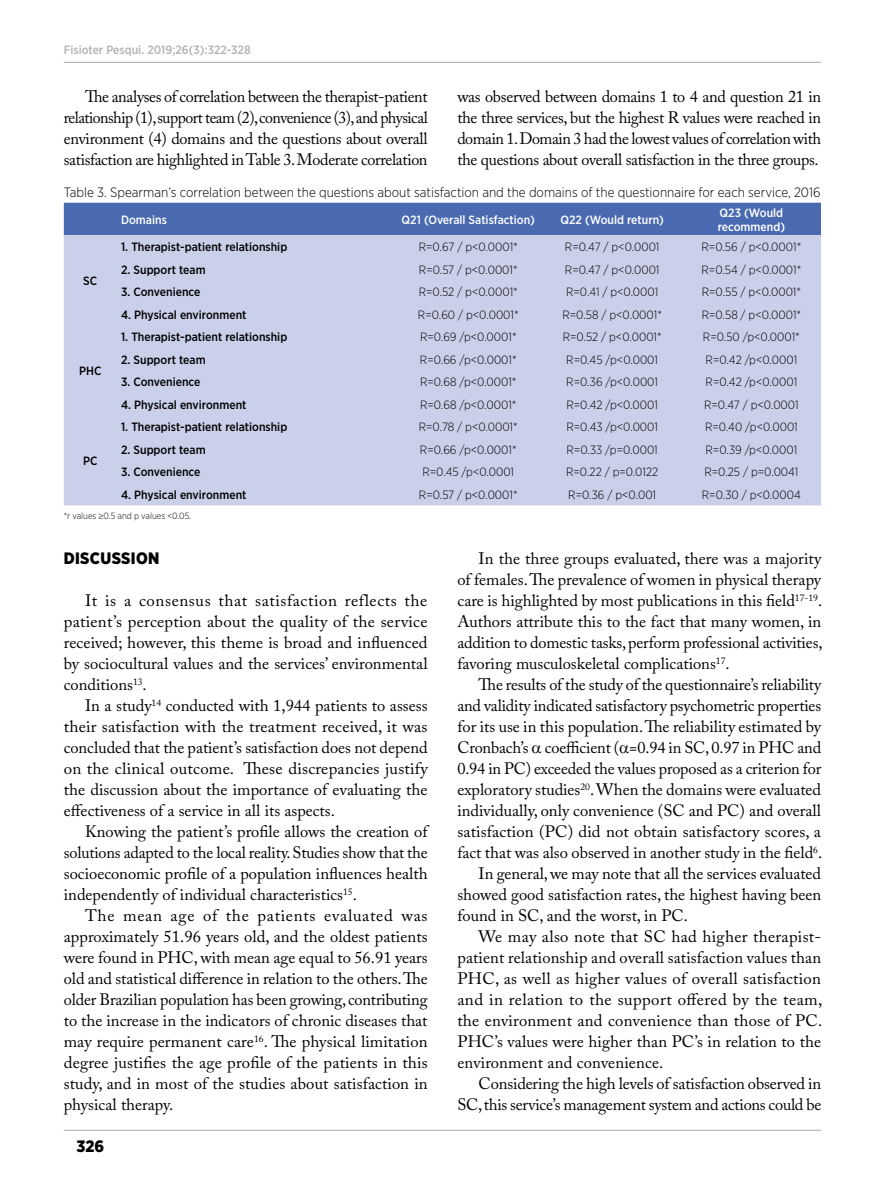
<style>
.page{position:relative;width:885px;height:1187px;background:#fff}
.page>*{position:absolute;margin:0;border:0;box-sizing:border-box;transform-origin:0 0}
.t1{font:16.5px/21px "Adobe Caslon Pro";color:#000;text-align:justify}
.t2{font:16.5px "Adobe Caslon Pro";letter-spacing:.025em;color:#000}
.t3{font:16.5px "Adobe Caslon Pro";letter-spacing:.02em;color:#000}
.t4{font:900 16.5px "Gotham Narrow";letter-spacing:.02em;color:#000}
.t5{font:300 13.5px "Gotham Narrow";color:#000}
.t6{font:300 12px "Gotham Narrow";color:#000}
.t7{font:500 12px "Gotham Narrow";color:#000}
.t8{font:500 12px/14.4px "Gotham Narrow";color:#fff}
.t9{font:500 12px "Gotham Narrow";color:#b3b2b2}
.t10{font:300 9px "Gotham Narrow";color:#000}
</style>
<div class="page">
<hr style="left:64px;top:62px;width:757px;height:1px;background:#b3b2b2">
<hr style="left:64px;top:1129px;width:757px;height:1px;background:#b3b2b2">
<div style="left:64px;top:203px;width:756px;height:32px;background:#496ab1"></div>
<div style="left:64px;top:235px;width:756px;height:270px;background:#cbd0ea"></div>
<p class="t9" style="left:64px;top:42px;width:188px">Fisioter Pesqui. 2019;26(3):322-328</p>
<p class="t1" style="left:64px;top:86px;width:365px;text-indent:21px">The analyses of correlation between the therapist-patient relationship (1), support team (2), convenience (3), and physical environment (4) domains and the questions about overall satisfaction are highlighted in Table 3. Moderate correlation</p>
<p class="t1" style="left:457px;top:86px;width:365px">was observed between domains 1 to 4 and question 21 in the three services, but the highest R values were reached in domain 1. Domain 3 had the lowest values of correlation with the questions about overall satisfaction in the three groups.</p>
<p class="t5" style="left:64px;top:184px;width:758px">Table 3. Spearman’s correlation between the questions about satisfaction and the domains of the questionnaire for each service, 2016</p>
<p class="t8" style="left:121px;top:212px;width:47px">Domains</p>
<p class="t8" style="left:401px;top:212px;width:135px">Q21 (Overall Satisfaction)</p>
<p class="t8" style="left:560px;top:212px;width:105px">Q22 (Would return)</p>
<p class="t8" style="left:717px;top:205px;width:69px">Q23 (Would recommend)</p>
<p class="t7" style="left:83px;top:273px;width:15px">SC</p>
<p class="t7" style="left:79px;top:363px;width:24px">PHC</p>
<p class="t7" style="left:121px;top:239px;width:168px">1. Therapist-patient relationship</p>
<p class="t6" style="left:418px;top:240px;width:101px">R=0.67 / p&lt;0.0001*</p>
<p class="t6" style="left:565px;top:240px;width:96px">R=0.47 / p&lt;0.0001</p>
<p class="t6" style="left:701px;top:240px;width:101px">R=0.56 / p&lt;0.0001*</p>
<p class="t7" style="left:121px;top:262px;width:86px">2. Support team</p>
<p class="t6" style="left:419px;top:262px;width:100px">R=0.57 / p&lt;0.0001*</p>
<p class="t6" style="left:565px;top:262px;width:96px">R=0.47 / p&lt;0.0001</p>
<p class="t6" style="left:701px;top:262px;width:101px">R=0.54 / p&lt;0.0001*</p>
<p class="t7" style="left:121px;top:284px;width:81px">3. Convenience</p>
<p class="t6" style="left:418px;top:285px;width:100px">R=0.52 / p&lt;0.0001*</p>
<p class="t6" style="left:566px;top:285px;width:94px">R=0.41 / p&lt;0.0001</p>
<p class="t6" style="left:701px;top:285px;width:101px">R=0.55 / p&lt;0.0001*</p>
<p class="t7" style="left:121px;top:307px;width:127px">4. Physical environment</p>
<p class="t6" style="left:418px;top:307px;width:102px">R=0.60 / p&lt;0.0001*</p>
<p class="t6" style="left:562px;top:307px;width:101px">R=0.58 / p&lt;0.0001*</p>
<p class="t6" style="left:701px;top:307px;width:101px">R=0.58 / p&lt;0.0001*</p>
<p class="t7" style="left:121px;top:329px;width:168px">1. Therapist-patient relationship</p>
<p class="t6" style="left:420px;top:330px;width:98px">R=0.69 /p&lt;0.0001*</p>
<p class="t6" style="left:562px;top:330px;width:100px">R=0.52 / p&lt;0.0001*</p>
<p class="t6" style="left:702px;top:330px;width:98px">R=0.50 /p&lt;0.0001*</p>
<p class="t7" style="left:121px;top:352px;width:86px">2. Support team</p>
<p class="t6" style="left:420px;top:352px;width:98px">R=0.66 /p&lt;0.0001*</p>
<p class="t6" style="left:566px;top:352px;width:93px">R=0.45 /p&lt;0.0001</p>
<p class="t6" style="left:705px;top:352px;width:93px">R=0.42 /p&lt;0.0001</p>
<p class="t7" style="left:121px;top:374px;width:81px">3. Convenience</p>
<p class="t6" style="left:420px;top:375px;width:98px">R=0.68 /p&lt;0.0001*</p>
<p class="t6" style="left:566px;top:375px;width:93px">R=0.36 /p&lt;0.0001</p>
<p class="t6" style="left:705px;top:375px;width:93px">R=0.42 /p&lt;0.0001</p>
<p class="t7" style="left:121px;top:397px;width:127px">4. Physical environment</p>
<p class="t6" style="left:420px;top:397px;width:98px">R=0.68 /p&lt;0.0001*</p>
<p class="t6" style="left:566px;top:397px;width:93px">R=0.42 /p&lt;0.0001</p>
<p class="t6" style="left:704px;top:397px;width:96px">R=0.47 / p&lt;0.0001</p>
<p class="t7" style="left:121px;top:419px;width:168px">1. Therapist-patient relationship</p>
<p class="t6" style="left:419px;top:420px;width:100px">R=0.78 / p&lt;0.0001*</p>
<p class="t6" style="left:566px;top:420px;width:93px">R=0.43 /p&lt;0.0001</p>
<p class="t6" style="left:705px;top:420px;width:94px">R=0.40 /p&lt;0.0001</p>
<p class="t7" style="left:121px;top:442px;width:86px">2. Support team</p>
<p class="t6" style="left:420px;top:442px;width:98px">R=0.66 /p&lt;0.0001*</p>
<p class="t6" style="left:566px;top:442px;width:93px">R=0.33 /p=0.0001</p>
<p class="t6" style="left:705px;top:442px;width:93px">R=0.39 /p&lt;0.0001</p>
<p class="t7" style="left:121px;top:464px;width:81px">3. Convenience</p>
<p class="t6" style="left:422px;top:465px;width:93px">R=0.45 /p&lt;0.0001</p>
<p class="t6" style="left:566px;top:465px;width:94px">R=0.22 / p=0.0122</p>
<p class="t6" style="left:704px;top:465px;width:95px">R=0.25 / p=0.0041</p>
<p class="t7" style="left:121px;top:487px;width:127px">4. Physical environment</p>
<p class="t6" style="left:419px;top:487px;width:100px">R=0.57 / p&lt;0.0001*</p>
<p class="t6" style="left:568px;top:487px;width:89px">R=0.36 / p&lt;0.001</p>
<p class="t6" style="left:701px;top:487px;width:101px">R=0.30 / p&lt;0.0004</p>
<p class="t10" style="left:64px;top:510px;width:129px">*r values ≥0.5 and p values &lt;0.05.</p>
<p class="t4" style="left:64px;top:547px;width:97px">DISCUSSION</p>
<p class="t1" style="left:64px;top:590px;width:365px;text-indent:21px">It is a consensus that satisfaction reflects the patient’s perception about the quality of the service received; however, this theme is broad and influenced by sociocultural values and the services’ environmental conditions<sup>13</sup>.</p>
<p class="t1" style="left:64px;top:695px;width:365px;text-indent:21px">In a study<sup>14</sup> conducted with 1,944 patients to assess their satisfaction with the treatment received, it was concluded that the patient’s satisfaction does not depend on the clinical outcome. These discrepancies justify the discussion about the importance of evaluating the effectiveness of a service in all its aspects.</p>
<p class="t1" style="left:64px;top:821px;width:365px;text-indent:21px">Knowing the patient’s profile allows the creation of solutions adapted to the local reality. Studies show that the socioeconomic profile of a population influences health independently of individual characteristics<sup>15</sup>.</p>
<p class="t1" style="left:64px;top:905px;width:365px;text-indent:21px">The mean age of the patients evaluated was approximately 51.96 years old, and the oldest patients were found in PHC, with mean age equal to 56.91 years old and statistical difference in relation to the others. The older Brazilian population has been growing, contributing to the increase in the indicators of chronic diseases that may require permanent care<sup>16</sup>. The physical limitation degree justifies the age profile of the patients in this study, and in most of the studies about satisfaction in physical therapy.</p>
<p class="t7" style="left:83px;top:453px;width:16px">PC</p>
<p class="t1" style="left:457px;top:548px;width:366px;text-indent:21px">In the three groups evaluated, there was a majority of females. The prevalence of women in physical therapy care is highlighted by most publications in this field<sup>17-19</sup>.<br>Authors attribute this to the fact that many women, in addition to domestic tasks, perform professional activities, favoring musculoskeletal complications<sup>17</sup>.</p>
<p class="t1" style="left:478px;top:674px;width:344px">The results of the study of the questionnaire’s reliability</p>
<p class="t1" style="left:457px;top:695px;width:365px">and validity indicated satisfactory psychometric properties</p>
<p class="t1" style="left:457px;top:716px;width:365px">for its use in this population. The reliability estimated by</p>
<p class="t1" style="left:457px;top:737px;width:365px">Cronbach’s coefficient ( =0.94 in SC, 0.97 in PHC and</p>
<p class="t1" style="left:457px;top:758px;width:365px">0.94 in PC) exceeded the values proposed as a criterion for</p>
<p class="t1" style="left:457px;top:779px;width:365px">exploratory studies<sup>20</sup>. When the domains were evaluated</p>
<p class="t1" style="left:457px;top:800px;width:365px">individually, only convenience (SC and PC) and overall</p>
<p class="t1" style="left:457px;top:821px;width:365px">satisfaction (PC) did not obtain satisfactory scores, a</p>
<p class="t1" style="left:457px;top:842px;width:366px">fact that was also observed in another study in the field<sup>6</sup>.</p>
<p class="t1" style="left:478px;top:863px;width:344px">In general, we may note that all the services evaluated</p>
<p class="t1" style="left:457px;top:884px;width:365px">showed good satisfaction rates, the highest having been</p>
<p class="t1" style="left:457px;top:905px;width:232px">found in SC, and the worst, in PC.</p>
<p class="t3" style="left:478px;top:926px;width:344px">We may also note that SC had higher therapist-</p>
<p class="t1" style="left:457px;top:947px;width:365px">patient relationship and overall satisfaction values than</p>
<p class="t1" style="left:457px;top:968px;width:365px">PHC, as well as higher values of overall satisfaction</p>
<p class="t2" style="left:457px;top:989px;width:366px">and in relation to the support offered by the team,</p>
<p class="t1" style="left:457px;top:1010px;width:366px">the environment and convenience than those of PC.</p>
<p class="t1" style="left:457px;top:1031px;width:365px">PHC’s values were higher than PC’s in relation to the</p>
<p class="t1" style="left:457px;top:1052px;width:207px">environment and convenience.</p>
<p class="t1" style="left:478px;top:1073px;width:344px">Considering the high levels of satisfaction observed in</p>
<p class="t1" style="left:457px;top:1094px;width:365px">SC, this service’s management system and actions could be</p>
<p class="t4" style="left:77px;top:1135px;width:29px">326</p>
</div>
